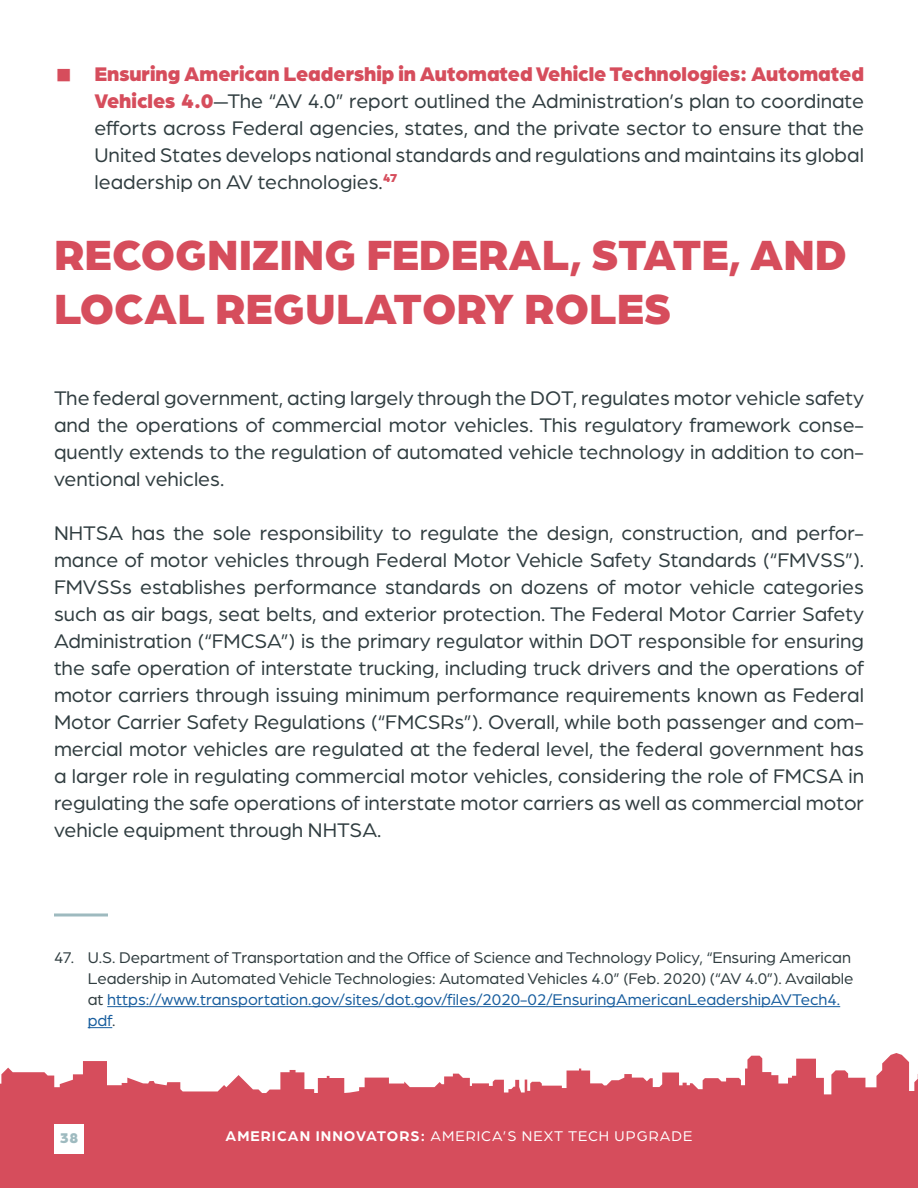
<style>
.page{position:relative;width:918px;height:1188px;background:#fff}
.page>*{position:absolute;margin:0;border:0;box-sizing:border-box;transform-origin:0 0}
.Sub-Section_Header{font:900 45px/54px "Arboria";color:#d64d5c}
.Body_Copy{font:21px/27px "Arboria";color:#303d40;text-align:justify}
.Footnote{font:16.5px/21px "Arboria";color:#303d40}
.t1{font:15px "Arboria";letter-spacing:.07em;color:#fff}
.t2{font:900 15px "Arboria";color:#9ebabf}
.s1{color:#d64d5c}
.s2{font-weight:900;color:#d64d5c}
.s3{color:#175d9e}
.s4{font-weight:700}
</style>
<div class="page">
<svg style="left:0;top:1053px;width:918px;height:135px;fill:#d64d5c"></svg>
<div style="left:54px;top:1124px;width:30px;height:29px;background:#fff"></div>
<hr style="left:54px;top:913px;width:54px;height:3px;background:#9ebabf">
<hr style="left:107px;top:1006px;width:733px;height:1px;background:#175d9e">
<svg style="left:88px;top:1027px;width:24px;height:1px"></svg>
<p class="Body_Copy" style="left:94px;top:60px;width:771px;text-indent:-40px"><span class="s1">◼</span> <span class="s2">Ensuring American Leadership in Automated Vehicle Technologies: Automated Vehicles 4.0</span>—The “AV 4.0” report outlined the Administration’s plan to coordinate efforts across Federal agencies, states, and the private sector to ensure that the United States develops national standards and regulations and maintains its global leadership on AV technologies.<sup>47</sup></p>
<p class="Sub-Section_Header" style="left:54px;top:225px;width:794px">RECOGNIZING FEDERAL, STATE, AND<br>LOCAL REGULATORY ROLES</p>
<p class="Body_Copy" style="left:54px;top:384px;width:812px">The federal government, acting largely through the DOT, regulates motor vehicle safety and the operations of commercial motor vehicles. This regulatory framework conse&shy;quently extends to the regulation of automated vehicle technology in addition to con&shy;ventional vehicles.</p>
<p class="Body_Copy" style="left:54px;top:519px;width:812px">NHTSA has the sole responsibility to regulate the design, construction, and perfor&shy;mance of motor vehicles through Federal Motor Vehicle Safety Standards (“FMVSS”).<br>FMVSSs establishes performance standards on dozens of motor vehicle categories such as air bags, seat belts, and exterior protection. The Federal Motor Carrier Safety Administration (“FMCSA”) is the primary regulator within DOT responsible for ensuring the safe operation of interstate trucking, including truck drivers and the operations of motor carriers through issuing minimum performance requirements known as Federal Motor Carrier Safety Regulations (“FMCSRs”). Overall, while both passenger and com&shy;mercial motor vehicles are regulated at the federal level, the federal government has a larger role in regulating commercial motor vehicles, considering the role of FMCSA in regulating the safe operations of interstate motor carriers as well as commercial motor vehicle equipment through NHTSA.</p>
<p class="Footnote" style="left:88px;top:946px;width:767px;text-indent:-34px">47. U.S. Department of Transportation and the Office of Science and Technology Policy, “Ensuring American Leadership in Automated Vehicle Technologies: Automated Vehicles 4.0” (Feb. 2020) (“AV 4.0”). Available at <span class="s3">https://www.transportation.gov/sites/dot.gov/files/2020-02/EnsuringAmericanLeadershipAVTech4. pdf</span>.</p>
<p class="t2" style="left:60px;top:1127px;width:20px">38</p>
<p class="t1" style="left:226px;top:1127px;width:468px"><span class="s4">AMERICAN INNOVATORS:</span> AMERICA’S NEXT TECH UPGRADE</p>
</div>
